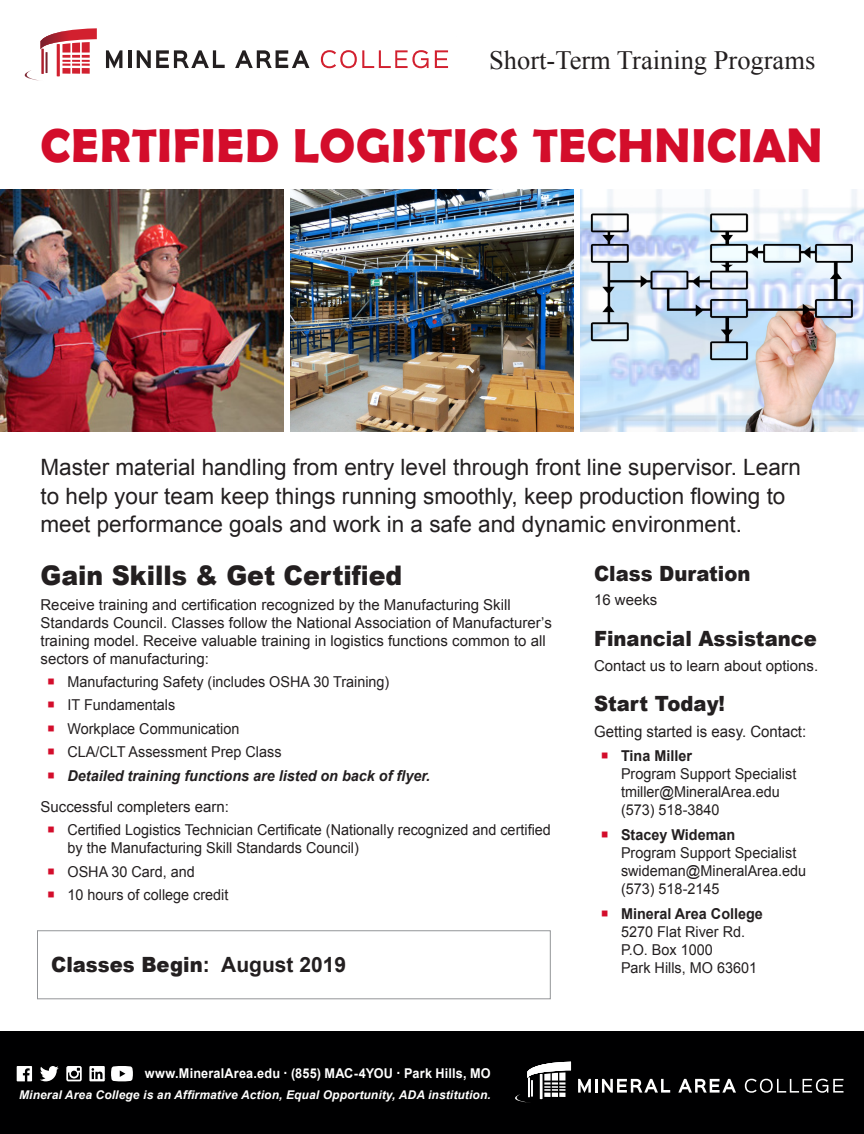
<style>
.page{position:relative;width:864px;height:1134px;background:#fff}
.page>*{position:absolute;margin:0;border:0;box-sizing:border-box;transform-origin:0 0}
.NAME_OF_CERT{font:700 47.7px "Berlin Sans FB Demi";letter-spacing:.02em;color:#d30d2b}
.HEADER_1{font:900 27px "Arial";color:#231f20;scale:.93 1}
.t1{font:26.4px "Times New Roman";color:#231f20}
.t2{font:22.5px/28.5px "Arial";color:#231f20}
.HEADER_1-2{font:900 21px "Arial";color:#231f20;scale:.93 1}
.HEADER_1-3{font:700 21px "Arial";color:#231f20}
.BODY{font:15.6px "Arial";color:#231f20;scale:.96 1}
.BODY-2{font:15px/18px "Arial";color:#231f20;scale:.96 1}
.BODY-3{font:15px/18px "Arial";color:#231f20}
.t3{font:italic 700 15px "Arial";color:#231f20;scale:.96 1}
.footer_contact_info{font:700 13.5px "Arial";letter-spacing:.015em;color:#fff;scale:.94 1}
.footer_disclaimer{font:italic 700 12px "Arial";letter-spacing:.01em;color:#fff}
.s1{font-weight:700}
</style>
<div class="page">
<svg style="left:106px;top:50px;width:16px;height:18px"></svg>
<hr style="left:128px;top:50px;width:3px;height:18px;background:#231f20">
<svg style="left:137px;top:50px;width:88px;height:18px"></svg>
<svg style="left:235px;top:50px;width:75px;height:18px"></svg>
<svg style="left:321px;top:50px;width:108px;height:18px"></svg>
<svg style="left:435px;top:50px;width:13px;height:18px"></svg>
<svg style="left:24px;top:28px;width:73px;height:53px"></svg>
<div style="left:0;top:1032px;width:864px;height:102px;background:#000001"></div>
<svg style="left:578px;top:1079px;width:13px;height:14px"></svg>
<hr style="left:595px;top:1079px;width:3px;height:14px;background:#fff">
<svg style="left:602px;top:1079px;width:68px;height:14px"></svg>
<svg style="left:678px;top:1079px;width:58px;height:14px"></svg>
<svg style="left:745px;top:1079px;width:99px;height:14px"></svg>
<svg style="left:515px;top:1062px;width:56px;height:41px"></svg>
<svg style="left:40px;top:1066px;width:19px;height:15px"></svg>
<svg style="left:17px;top:1066px;width:15px;height:15px"></svg>
<svg style="left:89px;top:1066px;width:44px;height:15px"></svg>
<div style="left:37px;top:931px;width:513px;height:68px;border:1px solid #939598"></div>
<img style="left:0;top:189px;width:283px;height:243px">
<img style="left:290px;top:189px;width:284px;height:243px">
<img style="left:581px;top:189px;width:283px;height:243px">
<svg style="left:66px;top:1066px;width:16px;height:15px"></svg>
<h3 class="t1" style="left:489px;top:43px;width:328px">Short-Term Training Programs</h3>
<p class="NAME_OF_CERT" style="left:40px;top:118px;width:783px">CERTIFIED LOGISTICS TECHNICIAN</p>
<p class="t2" style="left:40px;top:453px;width:762px">Master material handling from entry level through front line supervisor. Learn to help your team keep things running smoothly, keep production flowing to meet performance goals and work in a safe and dynamic environment.</p>
<p class="HEADER_1" style="left:40px;top:556px;width:391px">Gain Skills &amp; Get Certified</p>
<p class="BODY-3" style="left:40px;top:595px;width:513px">Receive training and certification recognized by the Manufacturing Skill Standards Council. Classes follow the National Association of Manufacturer’s training model. Receive valuable training in logistics functions common to all sectors of manufacturing:</p>
<p class="BODY-2" style="left:68px;top:673px;width:337px">Manufacturing Safety (includes OSHA 30 Training)</p>
<p class="BODY-2" style="left:68px;top:696px;width:114px">IT Fundamentals</p>
<p class="BODY-2" style="left:68px;top:720px;width:181px">Workplace Communication</p>
<p class="BODY-2" style="left:68px;top:743px;width:224px">CLA/CLT Assessment Prep Class</p>
<p class="t3" style="left:68px;top:765px;width:379px">Detailed training functions are listed on back of flyer.</p>
<p class="BODY-3" style="left:40px;top:798px;width:190px">Successful completers earn:</p>
<p class="BODY-2" style="left:68px;top:821px;width:505px">Certified Logistics Technician Certificate (Nationally recognized and certified by the Manufacturing Skill Standards Council)</p>
<p class="BODY-2" style="left:68px;top:863px;width:134px">OSHA 30 Card, and</p>
<p class="BODY-2" style="left:68px;top:886px;width:169px">10 hours of college credit</p>
<h3 class="HEADER_1-2" style="left:51px;top:950px;width:172px">Classes Begin<span class="s1">:</span></h3>
<p class="HEADER_1-3" style="left:221px;top:951px;width:126px">August 2019</p>
<p class="footer_contact_info" style="left:145px;top:1065px;width:370px">www.MineralArea.edu (855) MAC-4YOU Park Hills, MO</p>
<p class="footer_disclaimer" style="left:19px;top:1087px;width:473px">Mineral Area College is an Affirmative Action, Equal Opportunity, ADA institution.</p>
<p class="footer_disclaimer" style="left:2px;top:1091px;width:298px">rmative Action, Equal Opportunity, ADA institution.</p>
<p class="HEADER_1-2" style="left:594px;top:558px;width:170px">Class Duration</p>
<p class="BODY-3" style="left:594px;top:591px;width:65px">16 weeks</p>
<p class="HEADER_1-2" style="left:594px;top:623px;width:241px">Financial Assistance</p>
<p class="BODY-3" style="left:594px;top:656px;width:226px">Contact us to learn about options.</p>
<p class="HEADER_1-2" style="left:594px;top:688px;width:143px">Start Today!</p>
<p class="BODY" style="left:594px;top:721px;width:223px">Getting started is easy. Contact:</p>
<p class="BODY-2" style="left:621px;top:747px;width:184px"><span class="s1">Tina Miller<br></span>Program Support Specialist tmiller@MineralArea.edu (573) 518-3840</p>
<p class="BODY-2" style="left:621px;top:826px;width:194px"><span class="s1">Stacey Wideman<br></span>Program Support Specialist swideman@MineralArea.edu (573) 518-2145</p>
<p class="BODY-2" style="left:621px;top:905px;width:149px"><span class="s1">Mineral Area College<br></span>5270 Flat River Rd.<br>P.O. Box 1000<br>Park Hills, MO 63601</p>
</div>
